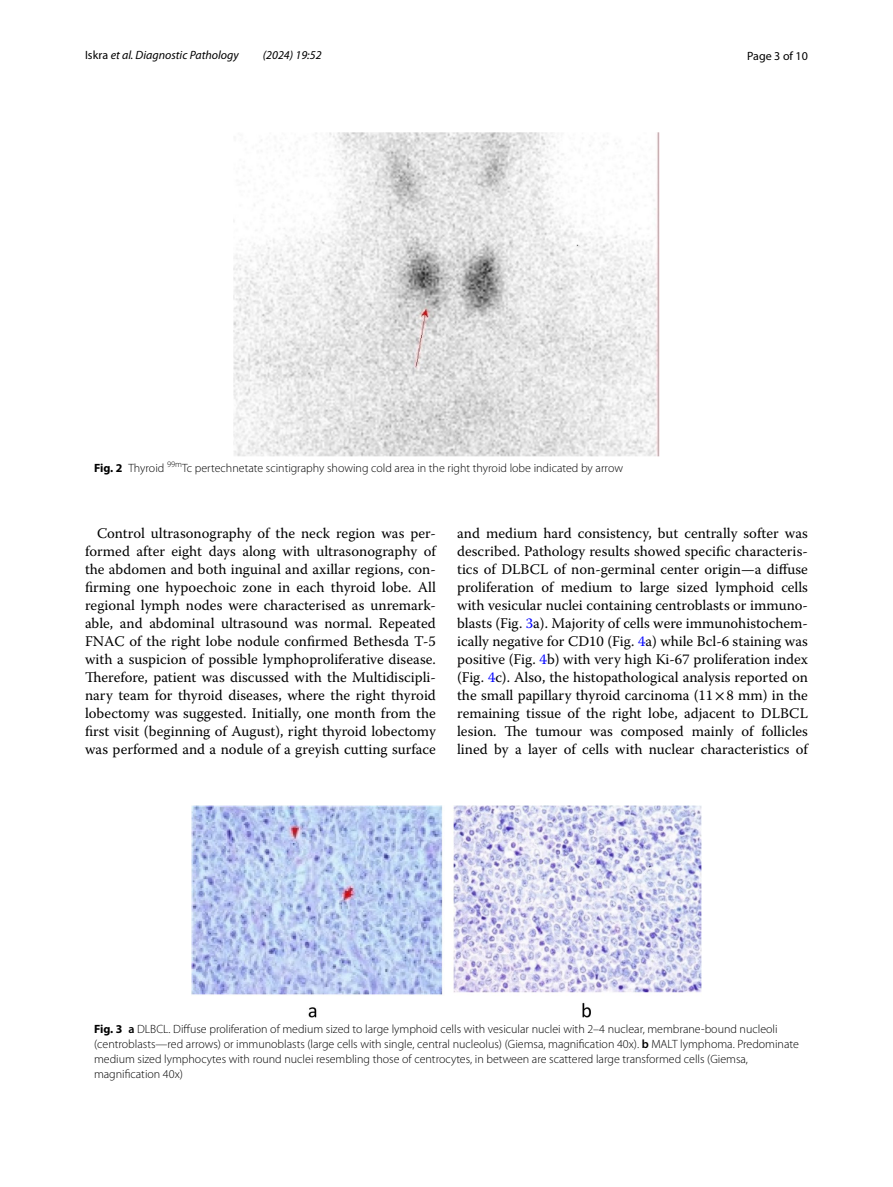
<style>
.page{position:relative;width:893px;height:1187px;background:#fff}
.page>*{position:absolute;margin:0;border:0;box-sizing:border-box;transform-origin:0 0}
.t1{font:14.7px/18px "Warnock Pro";color:#000;text-align:justify}
.t2{font:300 12px/15px "Myriad Pro";color:#000}
.t3{font:italic 12px "Myriad Pro";color:#000}
.t4{font:12px "Myriad Pro";color:#000}
.s1{font-style:normal}
.s2{font-weight:700}
.s3{color:#00f}
.s4{font-family:"STIX"}
.s5{font-weight:600}
</style>
<div class="page">
<img style="left:234px;top:133px;width:425px;height:323px">
<img style="left:191px;top:805px;width:511px;height:212px">
<p class="t3" style="left:85px;top:48px;width:155px"><span class="s1">Iskra</span> et al. Diagnostic Pathology</p>
<p class="t3" style="left:263px;top:48px;width:60px">(2024) 19:52</p>
<p class="t4" style="left:747px;top:48px;width:62px">Page 3 of 10</p>
<p class="t2" style="left:94px;top:460px;width:530px"><span class="s2">Fig. 2</span> Thyroid <sup>99m</sup>Tc pertechnetate scintigraphy showing cold area in the right thyroid lobe indicated by arrow</p>
<p class="t1" style="left:85px;top:523px;width:352px;text-indent:12px">Control ultrasonography of the neck region was per&shy;formed after eight days along with ultrasonography of the abdomen and both inguinal and axillar regions, con&shy;firming one hypoechoic zone in each thyroid lobe. All regional lymph nodes were characterised as unremark&shy;able, and abdominal ultrasound was normal. Repeated FNAC of the right lobe nodule confirmed Bethesda T-5 with a suspicion of possible lymphoproliferative disease.<br>Therefore, patient was discussed with the Multidiscipli&shy;nary team for thyroid diseases, where the right thyroid lobectomy was suggested. Initially, one month from the first visit (beginning of August), right thyroid lobectomy was performed and a nodule of a greyish cutting surface</p>
<p class="t1" style="left:457px;top:523px;width:352px">and medium hard consistency, but centrally softer was described. Pathology results showed specific characteris&shy;tics of DLBCL of non-germinal center origin—a diffuse proliferation of medium to large sized lymphoid cells with vesicular nuclei containing centroblasts or immuno&shy;blasts (Fig. <span class="s3">3</span>a). Majority of cells were immunohistochem&shy;ically negative for CD10 (Fig. <span class="s3">4</span>a) while Bcl-6 staining was positive (Fig. <span class="s3">4</span>b) with very high Ki-67 proliferation index (Fig. <span class="s3">4</span>c). Also, the histopathological analysis reported on the small papillary thyroid carcinoma (11<span class="s4">×</span>8 mm) in the remaining tissue of the right lobe, adjacent to DLBCL lesion. The tumour was composed mainly of follicles lined by a layer of cells with nuclear characteristics of</p>
<p class="t2" style="left:94px;top:1021px;width:706px"><span class="s2">Fig. 3</span> <span class="s5">a</span> DLBCL. Diffuse proliferation of medium sized to large lymphoid cells with vesicular nuclei with 2–4 nuclear, membrane-bound nucleoli (centroblasts—red arrows) or immunoblasts (large cells with single, central nucleolus) (Giemsa, magnification 40x). <span class="s5">b</span> MALT lymphoma. Predominate medium sized lymphocytes with round nuclei resembling those of centrocytes, in between are scattered large transformed cells (Giemsa, magnification 40x)</p>
</div>
